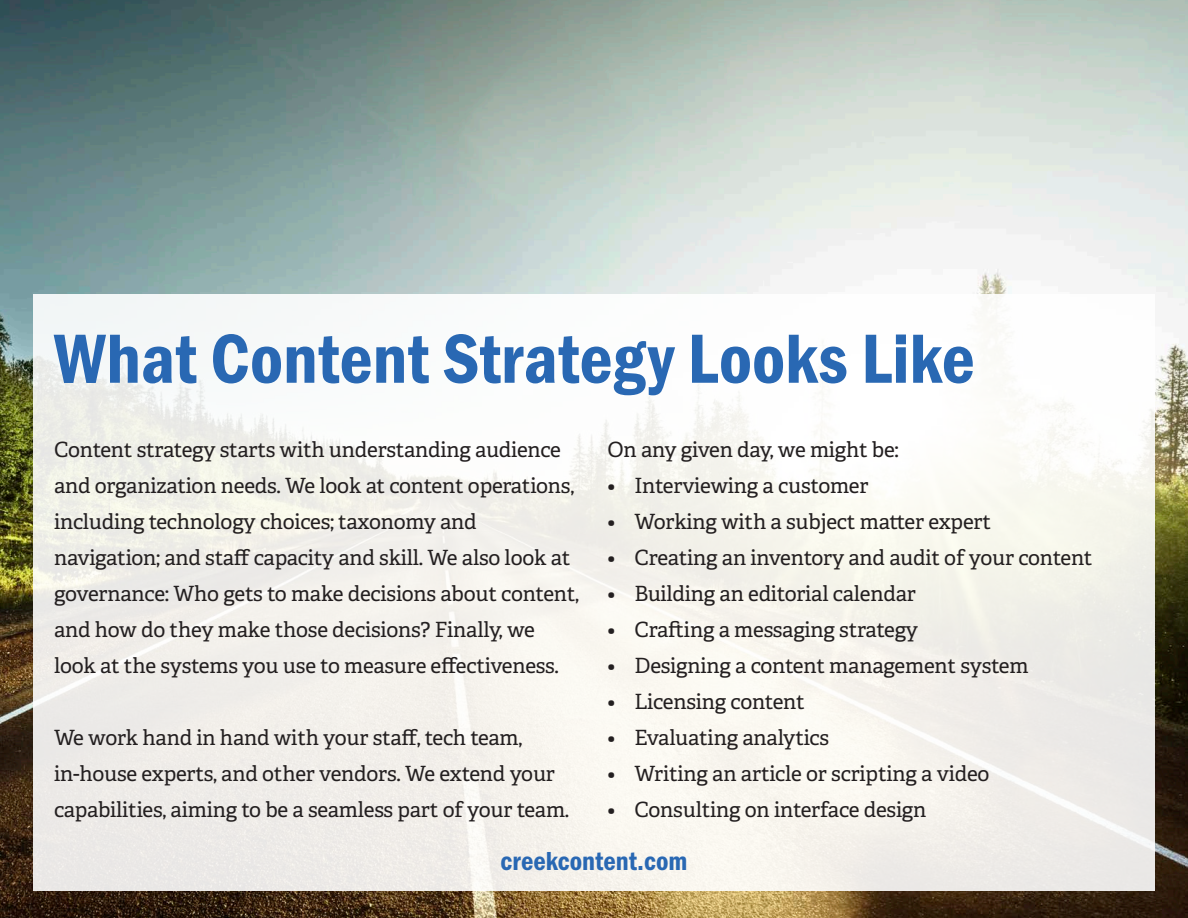
<style>
.page{position:relative;width:1188px;height:918px;background:#fff}
.page>*{position:absolute;margin:0;border:0;box-sizing:border-box;transform-origin:0 0}
.t1{font:72px "Franklin Gothic URW Con Dem";color:#2968b3}
.t2{font:27px "Franklin Gothic URW Con Dem";color:#2968b3}
.t3{font:21px/36px "Adelle";letter-spacing:-.01em;color:#231f20}
</style>
<div class="page">
<img style="left:0;top:0;width:1188px;height:918px">
<div style="left:33px;top:295px;width:1122px;height:596px;background:linear-gradient(to bottom,#fafbf9,#f0ece6)"></div>
<p class="t1" style="left:54px;top:311px;width:922px">What Content Strategy Looks Like</p>
<p class="t3" style="left:54px;top:432px;width:527px">Content strategy starts with understanding audience and organization needs. We look at content operations, including technology choices; taxonomy and navigation; and staff capacity and skill. We also look at governance: Who gets to make decisions about content, and how do they make those decisions? Finally, we look at the systems you use to measure effectiveness.</p>
<p class="t3" style="left:54px;top:720px;width:517px">We work hand in hand with your staff, tech team, in-house experts, and other vendors. We extend your capabilities, aiming to be a seamless part of your team.</p>
<p class="t3" style="left:607px;top:432px;width:293px">On any given day, we might be:</p>
<p class="t3" style="left:608px;top:468px;width:263px">• Interviewing a customer</p>
<p class="t3" style="left:608px;top:504px;width:385px">• Working with a subject matter expert</p>
<p class="t3" style="left:608px;top:540px;width:487px">• Creating an inventory and audit of your content</p>
<p class="t3" style="left:608px;top:576px;width:310px">• Building an editorial calendar</p>
<p class="t3" style="left:608px;top:612px;width:312px">• Crafting a messaging strategy</p>
<p class="t3" style="left:608px;top:648px;width:423px">• Designing a content management system</p>
<p class="t3" style="left:608px;top:684px;width:199px">• Licensing content</p>
<p class="t3" style="left:608px;top:720px;width:223px">• Evaluating analytics</p>
<p class="t3" style="left:608px;top:756px;width:384px">• Writing an article or scripting a video</p>
<p class="t3" style="left:608px;top:792px;width:320px">• Consulting on interface design</p>
<p class="t2" style="left:501px;top:843px;width:188px">creekcontent.com</p>
</div>
